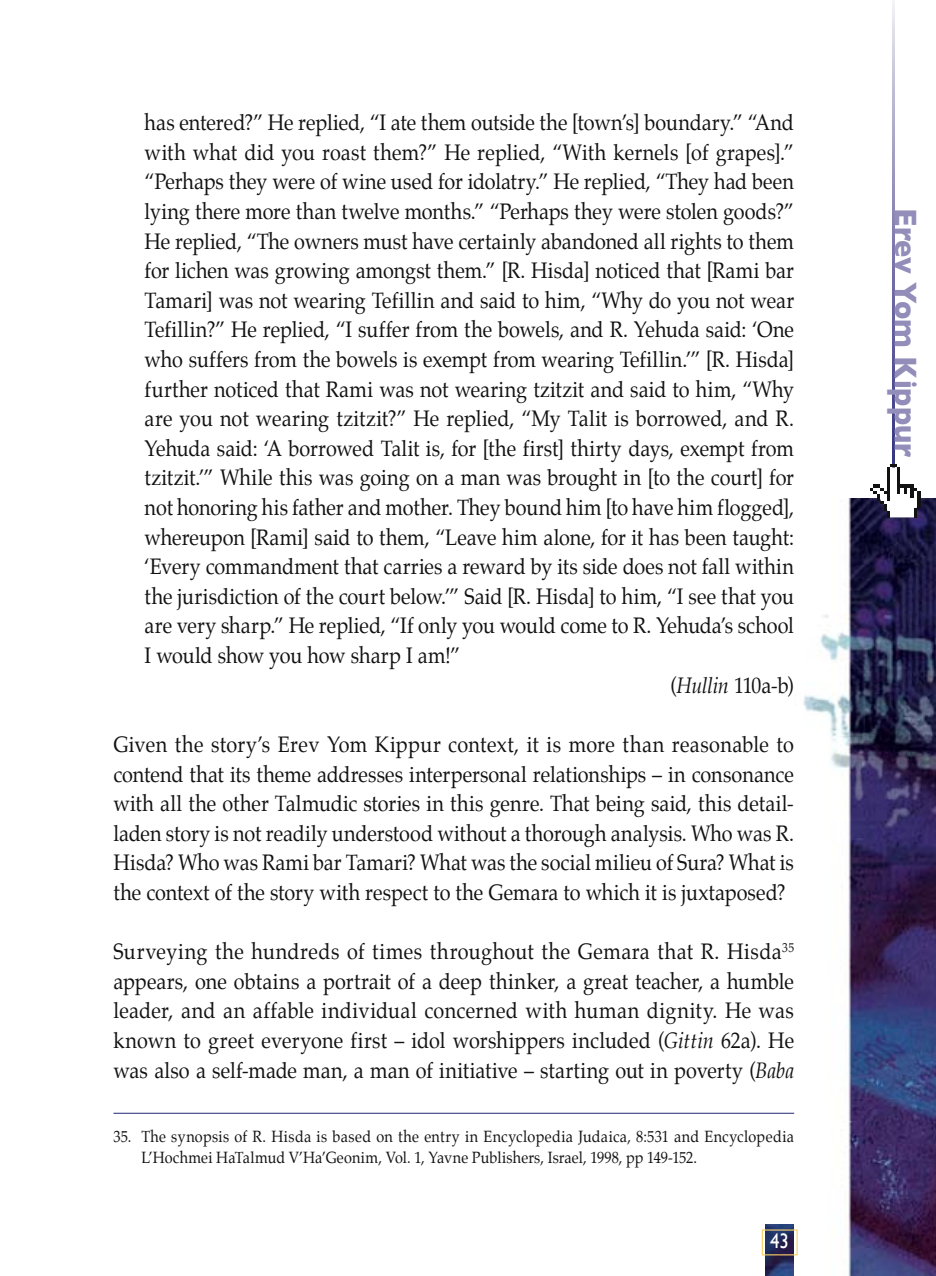
<style>
.page{position:relative;width:936px;height:1276px;background:#fff}
.page>*{position:absolute;margin:0;border:0;box-sizing:border-box;transform-origin:0 0}
.t1{font:700 32px "Gill Sans";color:#928db9;scale:.9 1}
.t2{font:22px/29.6px "Palatino";color:#121212;text-align:justify;scale:.9 1}
.t3{font:21px "Gill Sans";color:#fff;scale:.9 1}
.t4{font:16px/21px "Palatino";letter-spacing:.015em;color:#121212;scale:.9 1}
.s1{font-style:italic}
</style>
<div class="page">
<svg style="left:892px;top:0;width:2px;height:455px"></svg>
<img style="left:783px;top:499px;width:152px;height:777px">
<img style="left:765px;top:1225px;width:29px;height:51px">
<div style="left:761px;top:1229px;width:36px;height:26px;border:1px solid #fad069"></div>
<img style="left:860px;top:455px;width:73px;height:82px">
<hr style="left:113px;top:1113px;width:681px;height:1px;background:#222978">
<p class="t2" style="left:145px;top:108px;width:723px">has entered?” He replied, “I ate them outside the [town’s] boundary.” “And</p>
<p class="t2" style="left:145px;top:137px;width:723px">with what did you roast them?” He replied, “With kernels [of grapes].”</p>
<p class="t2" style="left:145px;top:167px;width:723px">“Perhaps they were of wine used for idolatry.” He replied, “They had been</p>
<p class="t2" style="left:145px;top:196px;width:723px">lying there more than twelve months.” “Perhaps they were stolen goods?”</p>
<p class="t2" style="left:145px;top:226px;width:723px">He replied, “The owners must have certainly abandoned all rights to them</p>
<p class="t2" style="left:145px;top:256px;width:723px">for lichen was growing amongst them.” [R. Hisda] noticed that [Rami bar</p>
<p class="t2" style="left:145px;top:285px;width:723px">Tamari] was not wearing Tefillin and said to him, “Why do you not wear</p>
<p class="t2" style="left:145px;top:315px;width:723px">Tefillin?” He replied, “I suffer from the bowels, and R. Yehuda said: ‘One</p>
<p class="t2" style="left:145px;top:344px;width:723px">who suffers from the bowels is exempt from wearing Tefillin.’” [R. Hisda]</p>
<p class="t2" style="left:145px;top:374px;width:723px">further noticed that Rami was not wearing tzitzit and said to him, “Why</p>
<p class="t2" style="left:145px;top:404px;width:723px">are you not wearing tzitzit?” He replied, “My Talit is borrowed, and R.</p>
<p class="t2" style="left:145px;top:433px;width:723px">Yehuda said: ‘A borrowed Talit is, for [the first] thirty days, exempt from</p>
<p class="t2" style="left:145px;top:463px;width:723px">tzitzit.’” While this was going on a man was brought in [to the court] for</p>
<p class="t2" style="left:145px;top:492px;width:723px">not honoring his father and mother. They bound him [to have him flogged],</p>
<p class="t2" style="left:145px;top:522px;width:723px">whereupon [Rami] said to them, “Leave him alone, for it has been taught:</p>
<p class="t2" style="left:145px;top:552px;width:723px">‘Every commandment that carries a reward by its side does not fall within</p>
<p class="t2" style="left:145px;top:581px;width:723px">the jurisdiction of the court below.’” Said [R. Hisda] to him, “I see that you</p>
<p class="t2" style="left:145px;top:611px;width:723px">are very sharp.” He replied, “If only you would come to R. Yehuda’s school</p>
<p class="t2" style="left:145px;top:640px;width:352px">I would show you how sharp I am!”</p>
<p class="t2" style="left:670px;top:670px;width:139px">(<span class="s1">Hullin</span> 110a-b)</p>
<p class="t2" style="left:113px;top:729px;width:757px">Given the story’s Erev Yom Kippur context, it is more than reasonable to contend that its theme addresses interpersonal relationships – in consonance with all the other Talmudic stories in this genre. That being said, this detail&shy;laden story is not readily understood without a thorough analysis. Who was R.<br>Hisda? Who was Rami bar Tamari? What was the social milieu of Sura? What is the context of the story with respect to the Gemara to which it is juxtaposed?</p>
<p class="t2" style="left:113px;top:936px;width:757px">Surveying the hundreds of times throughout the Gemara that R. Hisda<sup>35 </sup>appears, one obtains a portrait of a deep thinker, a great teacher, a humble leader, and an affable individual concerned with human dignity. He was known to greet everyone first – idol worshippers included (<span class="s1">Gittin</span> 62a). He was also a self-made man, a man of initiative – starting out in poverty (<span class="s1">Baba</span></p>
<p class="t4" style="left:141px;top:1125px;width:726px;text-indent:-28px">35. The synopsis of R. Hisda is based on the entry in Encyclopedia Judaica, 8:531 and Encyclopedia<br>L’Hochmei HaTalmud V’Ha’Geonim, Vol. 1, Yavne Publishers, Israel, 1998, pp 149-152.</p>
<p class="t3" style="left:770px;top:1228px;width:22px">43</p>
<h1 class="t1" style="left:924px;top:208px;width:279px;rotate:90deg">Erev Yom Kippur</h1>
</div>
